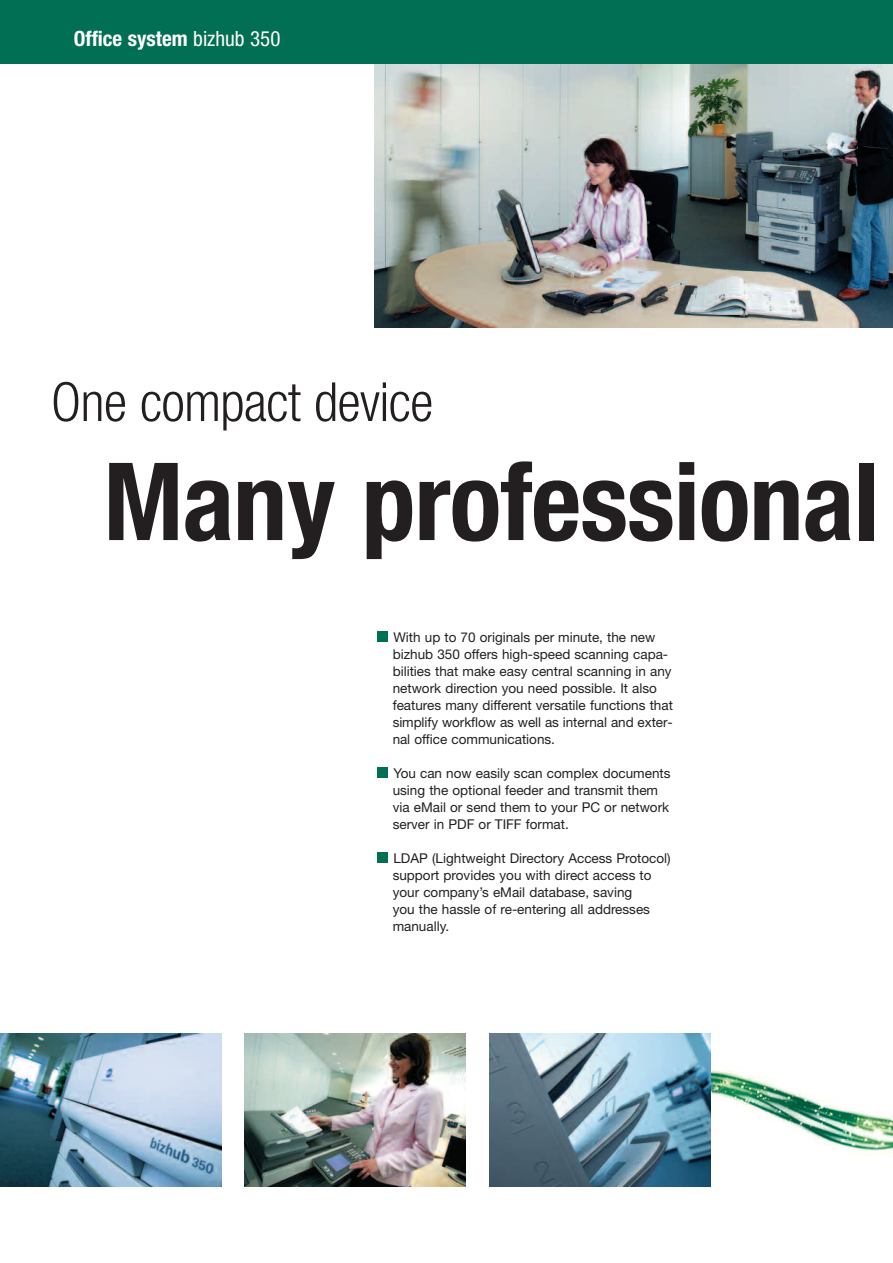
<style>
.page{position:relative;width:893px;height:1263px;background:#fff}
.page>*{position:absolute;margin:0;border:0;box-sizing:border-box;transform-origin:0 0}
.t1{font:700 condensed 108px "Helvetica KM";letter-spacing:-.01em;color:#231f20}
.t2{font:300 condensed 54px "Helvetica KM";letter-spacing:-.01em;color:#231f20}
.t3{font:700 condensed 21px "Helvetica KMCE";color:#fff}
.t4{font:13.5px/17px "Helvetica KM";color:#231f20}
.s1{font-weight:400}
</style>
<div class="page">
<img style="left:374px;top:64px;width:519px;height:263px">
<img style="left:710px;top:1033px;width:183px;height:154px">
<div style="left:0;top:0;width:893px;height:64px;background:#006f53"></div>
<div style="left:377px;top:853px;width:11px;height:10px;background:#006f53"></div>
<div style="left:377px;top:767px;width:11px;height:11px;background:#006f53"></div>
<div style="left:377px;top:631px;width:11px;height:11px;background:#006f53"></div>
<img style="left:489px;top:1033px;width:221px;height:154px">
<img style="left:244px;top:1033px;width:222px;height:154px">
<img style="left:0;top:1033px;width:221px;height:154px">
<h3 class="t3" style="left:74px;top:31px;width:208px">Office system <span class="s1">bizhub 350</span></h3>
<h2 class="t2" style="left:51px;top:382px;width:384px">One compact device</h2>
<h1 class="t1" style="left:103px;top:463px;width:777px">Many professional</h1>
<p class="t4" style="left:393px;top:630px;width:282px">With up to 70 originals per minute, the new bizhub 350 offers high-speed scanning capa&shy;bilities that make easy central scanning in any network direction you need possible. It also features many different versatile functions that simplify workflow as well as internal and exter&shy;nal office communications.</p>
<p class="t4" style="left:393px;top:766px;width:279px">You can now easily scan complex documents using the optional feeder and transmit them via eMail or send them to your PC or network server in PDF or TIFF format.</p>
<p class="t4" style="left:393px;top:851px;width:280px">LDAP (Lightweight Directory Access Protocol) support provides you with direct access to your company’s eMail database, saving<br>you the hassle of re-entering all addresses manually.</p>
</div>
